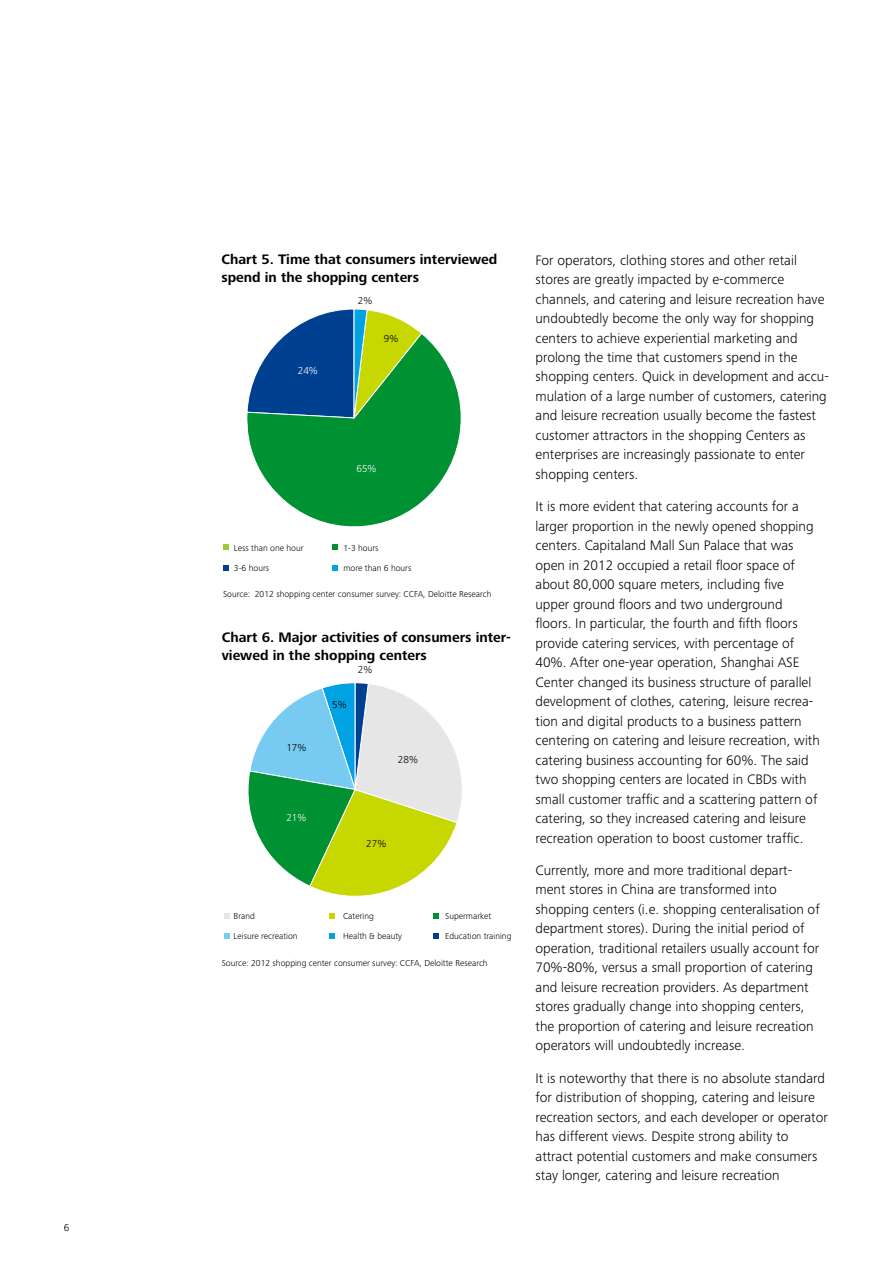
<style>
.page{position:relative;width:893px;height:1263px;background:#fff}
.page>*{position:absolute;margin:0;border:0;box-sizing:border-box;transform-origin:0 0}
.t1{font:300 14.25px/19.5px "Frutiger Next Pro";color:#000}
.t2{font:700 14.25px/18px "Frutiger Next Pro";color:#000}
.t3{font:300 10.5px "Frutiger Next Pro";color:#000}
.t4{font:300 10.5px "Frutiger Next Pro";color:#fff}
.t5{font:300 9px "Frutiger Next Pro";color:#000}
</style>
<div class="page">
<svg style="left:246px;top:334px;width:216px;height:193px"></svg>
<svg style="left:246px;top:309px;width:176px;height:110px"></svg>
<svg style="left:223px;top:544px;width:6px;height:6px"></svg>
<svg style="left:332px;top:544px;width:6px;height:6px"></svg>
<svg style="left:223px;top:565px;width:6px;height:6px"></svg>
<svg style="left:332px;top:565px;width:6px;height:6px"></svg>
<svg style="left:224px;top:913px;width:6px;height:6px"></svg>
<svg style="left:224px;top:933px;width:6px;height:6px"></svg>
<svg style="left:329px;top:933px;width:5px;height:6px"></svg>
<svg style="left:433px;top:933px;width:6px;height:6px"></svg>
<svg style="left:248px;top:682px;width:214px;height:237px"></svg>
<p class="t3" style="left:64px;top:1221px;width:7px">6</p>
<p class="t2" style="left:221px;top:251px;width:277px">Chart 5. Time that consumers interviewed spend in the shopping centers</p>
<p class="t4" style="left:298px;top:365px;width:22px">24%</p>
<p class="t3" style="left:358px;top:294px;width:16px">2%</p>
<p class="t3" style="left:384px;top:333px;width:16px">9%</p>
<p class="t4" style="left:356px;top:463px;width:22px">65%</p>
<p class="t5" style="left:234px;top:543px;width:71px">Less than one hour</p>
<p class="t5" style="left:343px;top:543px;width:37px">1-3 hours</p>
<p class="t5" style="left:234px;top:562px;width:37px">3-6 hours</p>
<p class="t5" style="left:343px;top:562px;width:69px">more than 6 hours</p>
<p class="t5" style="left:223px;top:589px;width:270px">Source: 2012 shopping center consumer survey: CCFA, Deloitte Research</p>
<p class="t2" style="left:222px;top:628px;width:291px">Chart 6. Major activities of consumers inter&shy;viewed in the shopping centers</p>
<p class="t3" style="left:286px;top:742px;width:22px">17%</p>
<p class="t4" style="left:286px;top:811px;width:22px">21%</p>
<p class="t3" style="left:332px;top:698px;width:16px">5%</p>
<p class="t3" style="left:358px;top:663px;width:16px">2%</p>
<p class="t3" style="left:398px;top:753px;width:22px">28%</p>
<p class="t3" style="left:366px;top:837px;width:22px">27%</p>
<p class="t5" style="left:234px;top:911px;width:23px">Brand</p>
<p class="t5" style="left:343px;top:911px;width:32px">Catering</p>
<p class="t5" style="left:445px;top:911px;width:48px">Supermarket</p>
<p class="t5" style="left:234px;top:931px;width:65px">Leisure recreation</p>
<p class="t5" style="left:343px;top:931px;width:60px">Health &amp; beauty</p>
<p class="t5" style="left:445px;top:931px;width:68px">Education training</p>
<p class="t5" style="left:222px;top:958px;width:267px">Source: 2012 shopping center consumer survey: CCFA, Deloitte Research</p>
<p class="t1" style="left:535px;top:250px;width:295px">For operators, clothing stores and other retail stores are greatly impacted by e-commerce channels, and catering and leisure recreation have undoubtedly become the only way for shopping centers to achieve experiential marketing and prolong the time that customers spend in the shopping centers. Quick in development and accu&shy;mulation of a large number of customers, catering and leisure recreation usually become the fastest customer attractors in the shopping Centers as enterprises are increasingly passionate to enter shopping centers.</p>
<p class="t1" style="left:535px;top:497px;width:286px">It is more evident that catering accounts for a larger proportion in the newly opened shopping centers. Capitaland Mall Sun Palace that was open in 2012 occupied a retail floor space of about 80,000 square meters, including five upper ground floors and two underground floors. In particular, the fourth and fifth floors provide catering services, with percentage of 40%. After one-year operation, Shanghai ASE Center changed its business structure of parallel development of clothes, catering, leisure recrea&shy;tion and digital products to a business pattern centering on catering and leisure recreation, with catering business accounting for 60%. The said two shopping centers are located in CBDs with small customer traffic and a scattering pattern of catering, so they increased catering and leisure recreation operation to boost customer traffic.</p>
<p class="t1" style="left:535px;top:860px;width:286px">Currently, more and more traditional depart&shy;ment stores in China are transformed into shopping centers (i.e. shopping centeralisation of department stores). During the initial period of operation, traditional retailers usually account for 70%-80%, versus a small proportion of catering and leisure recreation providers. As department stores gradually change into shopping centers, the proportion of catering and leisure recreation operators will undoubtedly increase.</p>
<p class="t1" style="left:535px;top:1068px;width:294px">It is noteworthy that there is no absolute standard for distribution of shopping, catering and leisure recreation sectors, and each developer or operator has different views. Despite strong ability to attract potential customers and make consumers stay longer, catering and leisure recreation</p>
</div>
